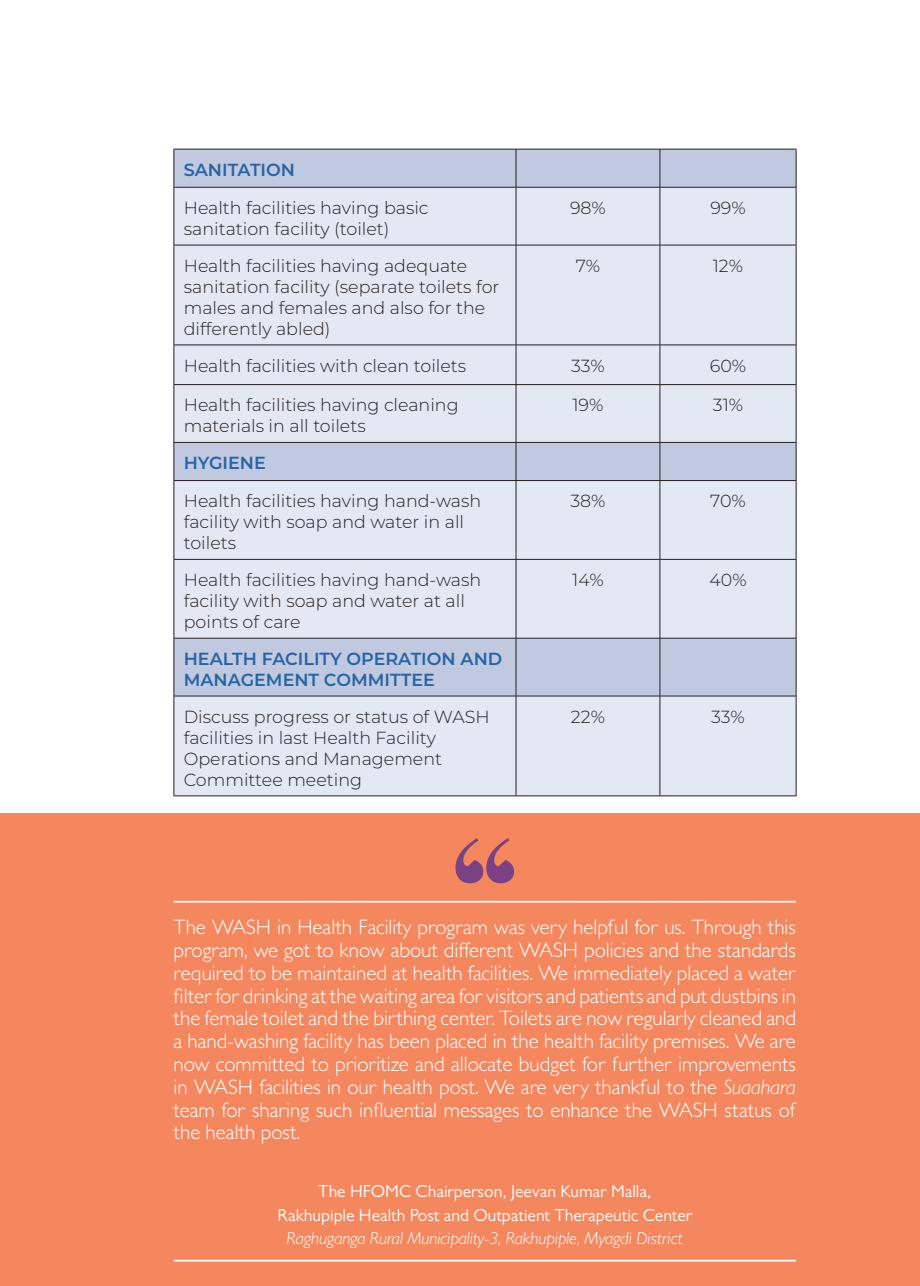
<style>
.page{position:relative;width:920px;height:1286px;background:#fff}
.page>*{position:absolute;margin:0;border:0;box-sizing:border-box;transform-origin:0 0}
.Body{font:300 21px/22.8px "Gill Sans";color:#fff;text-align:justify}
._12-Heading{font:300 17.5px/21px "Montserrat";color:#231f20}
.Body-2{font:17.5px "Gill Sans";color:#fff}
._12-Heading-2{font:600 17.5px/21px "Montserrat";color:#2665a4}
.Body-3{font:italic 300 17.5px "Gill Sans";color:#fff}
.s1{font-style:italic}
</style>
<div class="page">
<div style="left:175px;top:150px;width:621px;height:37px;background:#c1c9e1"></div>
<svg style="left:175px;top:188px;width:621px;height:607px;background:#dde2ef"></svg>
<hr style="left:174px;top:149px;width:1px;height:38px;background:#231f20">
<hr style="left:174px;top:149px;width:342px;height:1px;background:#231f20">
<hr style="left:516px;top:149px;width:1px;height:38px;background:#231f20">
<hr style="left:516px;top:149px;width:144px;height:1px;background:#231f20">
<hr style="left:659px;top:149px;width:1px;height:38px;background:#231f20">
<hr style="left:660px;top:149px;width:136px;height:1px;background:#231f20">
<hr style="left:796px;top:149px;width:1px;height:38px;background:#231f20">
<hr style="left:174px;top:187px;width:1px;height:58px;background:#231f20">
<hr style="left:174px;top:187px;width:342px;height:1px;background:#231f20">
<hr style="left:516px;top:187px;width:144px;height:1px;background:#231f20">
<hr style="left:660px;top:187px;width:136px;height:1px;background:#231f20">
<hr style="left:516px;top:187px;width:1px;height:58px;background:#231f20">
<hr style="left:659px;top:187px;width:1px;height:58px;background:#231f20">
<hr style="left:796px;top:187px;width:1px;height:58px;background:#231f20">
<hr style="left:174px;top:245px;width:1px;height:99px;background:#231f20">
<hr style="left:174px;top:345px;width:1px;height:39px;background:#231f20">
<hr style="left:174px;top:385px;width:1px;height:57px;background:#231f20">
<hr style="left:174px;top:245px;width:342px;height:1px;background:#231f20">
<hr style="left:516px;top:245px;width:144px;height:1px;background:#231f20">
<hr style="left:660px;top:245px;width:136px;height:1px;background:#231f20">
<hr style="left:516px;top:245px;width:1px;height:99px;background:#231f20">
<hr style="left:659px;top:245px;width:1px;height:99px;background:#231f20">
<hr style="left:796px;top:245px;width:1px;height:99px;background:#231f20">
<hr style="left:516px;top:345px;width:1px;height:39px;background:#231f20">
<hr style="left:659px;top:345px;width:1px;height:39px;background:#231f20">
<hr style="left:796px;top:345px;width:1px;height:39px;background:#231f20">
<hr style="left:516px;top:385px;width:1px;height:57px;background:#231f20">
<hr style="left:659px;top:385px;width:1px;height:57px;background:#231f20">
<hr style="left:796px;top:385px;width:1px;height:57px;background:#231f20">
<hr style="left:174px;top:344px;width:342px;height:1px;background:#231f20">
<hr style="left:516px;top:344px;width:144px;height:1px;background:#231f20">
<hr style="left:660px;top:344px;width:136px;height:1px;background:#231f20">
<hr style="left:174px;top:384px;width:342px;height:1px;background:#231f20">
<hr style="left:516px;top:384px;width:144px;height:1px;background:#231f20">
<hr style="left:660px;top:384px;width:136px;height:1px;background:#231f20">
<hr style="left:174px;top:442px;width:1px;height:38px;background:#231f20">
<hr style="left:174px;top:442px;width:342px;height:1px;background:#231f20">
<hr style="left:516px;top:442px;width:144px;height:1px;background:#231f20">
<hr style="left:660px;top:442px;width:136px;height:1px;background:#231f20">
<hr style="left:516px;top:442px;width:1px;height:38px;background:#231f20">
<hr style="left:659px;top:442px;width:1px;height:38px;background:#231f20">
<hr style="left:796px;top:442px;width:1px;height:38px;background:#231f20">
<hr style="left:174px;top:480px;width:1px;height:79px;background:#231f20">
<hr style="left:174px;top:559px;width:1px;height:79px;background:#231f20">
<hr style="left:174px;top:480px;width:342px;height:1px;background:#231f20">
<hr style="left:516px;top:480px;width:144px;height:1px;background:#231f20">
<hr style="left:660px;top:480px;width:136px;height:1px;background:#231f20">
<hr style="left:516px;top:480px;width:1px;height:79px;background:#231f20">
<hr style="left:659px;top:480px;width:1px;height:79px;background:#231f20">
<hr style="left:796px;top:480px;width:1px;height:79px;background:#231f20">
<hr style="left:516px;top:559px;width:1px;height:79px;background:#231f20">
<hr style="left:659px;top:559px;width:1px;height:79px;background:#231f20">
<hr style="left:796px;top:559px;width:1px;height:79px;background:#231f20">
<hr style="left:174px;top:559px;width:342px;height:1px;background:#231f20">
<hr style="left:516px;top:559px;width:144px;height:1px;background:#231f20">
<hr style="left:660px;top:559px;width:136px;height:1px;background:#231f20">
<hr style="left:174px;top:638px;width:1px;height:57px;background:#231f20">
<hr style="left:174px;top:638px;width:342px;height:1px;background:#231f20">
<hr style="left:516px;top:638px;width:144px;height:1px;background:#231f20">
<hr style="left:660px;top:638px;width:136px;height:1px;background:#231f20">
<hr style="left:516px;top:638px;width:1px;height:57px;background:#231f20">
<hr style="left:659px;top:638px;width:1px;height:57px;background:#231f20">
<hr style="left:796px;top:638px;width:1px;height:57px;background:#231f20">
<hr style="left:174px;top:696px;width:1px;height:99px;background:#231f20">
<hr style="left:174px;top:695px;width:342px;height:1px;background:#231f20">
<hr style="left:516px;top:695px;width:144px;height:1px;background:#231f20">
<hr style="left:660px;top:695px;width:136px;height:1px;background:#231f20">
<hr style="left:516px;top:696px;width:1px;height:99px;background:#231f20">
<hr style="left:659px;top:696px;width:1px;height:99px;background:#231f20">
<hr style="left:796px;top:696px;width:1px;height:99px;background:#231f20">
<hr style="left:174px;top:795px;width:342px;height:1px;background:#231f20">
<hr style="left:516px;top:795px;width:144px;height:1px;background:#231f20">
<hr style="left:660px;top:795px;width:136px;height:1px;background:#231f20">
<div style="left:0;top:813px;width:920px;height:472px;background:#f5875f"></div>
<svg style="left:455px;top:838px;width:59px;height:45px"></svg>
<hr style="left:174px;top:900px;width:622px;height:2px;background:#fff">
<hr style="left:174px;top:1259px;width:622px;height:2px;background:#fff">
<p class="_12-Heading-2" style="left:184px;top:158px;width:113px">SANITATION</p>
<p class="_12-Heading" style="left:184px;top:197px;width:246px">Health facilities having basic sanitation facility (toilet)</p>
<p class="_12-Heading" style="left:570px;top:197px;width:37px">98%</p>
<p class="_12-Heading" style="left:710px;top:197px;width:37px">99%</p>
<p class="_12-Heading" style="left:184px;top:255px;width:317px">Health facilities having adequate sanitation facility (separate toilets for males and females and also for the differently abled)</p>
<p class="_12-Heading" style="left:576px;top:255px;width:26px">7%</p>
<p class="_12-Heading" style="left:713px;top:255px;width:32px">12%</p>
<p class="_12-Heading" style="left:184px;top:354px;width:284px">Health facilities with clean toilets</p>
<p class="_12-Heading" style="left:571px;top:354px;width:35px">33%</p>
<p class="_12-Heading" style="left:710px;top:354px;width:38px">60%</p>
<p class="_12-Heading" style="left:184px;top:394px;width:276px">Health facilities having cleaning materials in all toilets</p>
<p class="_12-Heading" style="left:572px;top:394px;width:33px">19%</p>
<p class="_12-Heading" style="left:713px;top:394px;width:32px">31%</p>
<p class="_12-Heading-2" style="left:184px;top:452px;width:83px">HYGIENE</p>
<p class="_12-Heading" style="left:184px;top:490px;width:299px">Health facilities having hand-wash facility with soap and water in all toilets</p>
<p class="_12-Heading" style="left:570px;top:490px;width:36px">38%</p>
<p class="_12-Heading" style="left:710px;top:490px;width:37px">70%</p>
<p class="_12-Heading" style="left:184px;top:569px;width:299px">Health facilities having hand-wash facility with soap and water at all points of care</p>
<p class="_12-Heading" style="left:572px;top:569px;width:33px">14%</p>
<p class="_12-Heading" style="left:709px;top:569px;width:39px">40%</p>
<p class="_12-Heading-2" style="left:184px;top:647px;width:320px">HEALTH FACILITY OPERATION AND<br>MANAGEMENT COMMITTEE</p>
<p class="_12-Heading" style="left:184px;top:705px;width:307px">Discuss progress or status of WASH facilities in last Health Facility<br>Operations and Management<br>Committee meeting</p>
<p class="_12-Heading" style="left:571px;top:705px;width:36px">22%</p>
<p class="_12-Heading" style="left:711px;top:705px;width:35px">33%</p>
<p class="Body" style="left:174px;top:915px;width:624px">The WASH in Health Facility program was very helpful for us. Through this program, we got to know about different WASH policies and the standards required to be maintained at health facilities. We immediately placed a water filter for drinking at the waiting area for visitors and patients and put dustbins in the female toilet and the birthing center. Toilets are now regularly cleaned and a hand-washing facility has been placed in the health facility premises. We are now committed to prioritize and allocate budget for further improvements in WASH facilities in our health post. We are very thankful to the <span class="s1">Suaahara </span>team for sharing such influential messages to enhance the WASH status of the health post.</p>
<p class="Body-2" style="left:318px;top:1180px;width:334px">The HFOMC Chairperson, Jeevan Kumar Malla,</p>
<p class="Body-2" style="left:277px;top:1204px;width:416px">Rakhupiple Health Post and Outpatient Therapeutic Center</p>
<p class="Body-3" style="left:287px;top:1227px;width:398px">Raghuganga Rural Municipality-3, Rakhupiple, Myagdi District</p>
</div>
